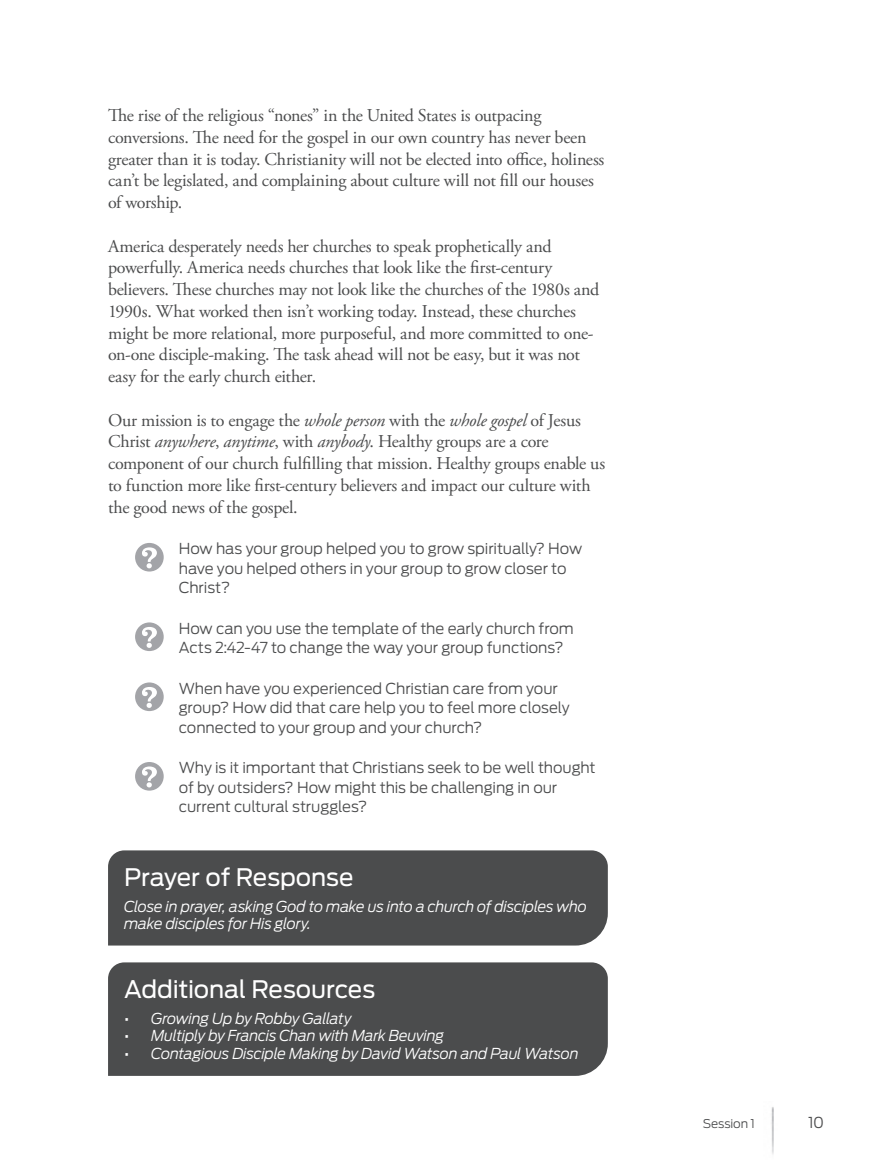
<style>
.page{position:relative;width:878px;height:1175px;background:#fff}
.page>*{position:absolute;margin:0;border:0;box-sizing:border-box;transform-origin:0 0}
.subhead9_box{font:24px "Antenna";letter-spacing:-.005em;color:#fff}
.body_no_indent{font:18px/21.8px "Adobe Garamond Pro";letter-spacing:-.015em;color:#4b4c4d}
.questions{font:300 15px/19.5px "Antenna";letter-spacing:-.01em;color:#4b4c4d}
.body4_box{font:italic 300 15px/17.2px "Antenna";letter-spacing:-.02em;color:#fff}
.t1{font:300 12px "Antenna";letter-spacing:-.01em;color:#4b4c4d}
.s1{font-style:italic}
.s2{font-weight:400;font-style:normal}
</style>
<div class="page">
<img style="left:771px;top:1107px;width:3px;height:47px">
<svg style="left:135px;top:543px;width:29px;height:28px"></svg>
<svg style="left:135px;top:622px;width:29px;height:29px"></svg>
<svg style="left:135px;top:682px;width:29px;height:29px"></svg>
<svg style="left:135px;top:762px;width:29px;height:28px"></svg>
<div style="left:108px;top:850px;width:500px;height:95px;background:#4b4c4d"></div>
<div style="left:108px;top:962px;width:500px;height:113px;background:#4b4c4d"></div>
<p class="body_no_indent" style="left:108px;top:105px;width:498px">The rise of the religious “nones” in the United States is outpacing conversions. The need for the gospel in our own country has never been greater than it is today. Christianity will not be elected into office, holiness can’t be legislated, and complaining about culture will not fill our houses of worship.</p>
<p class="body_no_indent" style="left:108px;top:236px;width:492px">America desperately needs her churches to speak prophetically and powerfully. America needs churches that look like the first-century believers. These churches may not look like the churches of the 1980s and 1990s. What worked then isn’t working today. Instead, these churches might be more relational, more purposeful, and more committed to one&shy;on-one disciple-making. The task ahead will not be easy, but it was not easy for the early church either.</p>
<p class="body_no_indent" style="left:108px;top:410px;width:498px">Our mission is to engage the <span class="s1">whole person</span> with the <span class="s1">whole gospel</span> of Jesus Christ <span class="s1">anywhere</span>, <span class="s1">anytime</span>, with <span class="s1">anybody</span>. Healthy groups are a core component of our church fulfilling that mission. Healthy groups enable us to function more like first-century believers and impact our culture with the good news of the gospel.</p>
<p class="questions" style="left:179px;top:539px;width:405px">How has your group helped you to grow spiritually? How have you helped others in your group to grow closer to<br>Christ?</p>
<p class="questions" style="left:179px;top:618px;width:396px">How can you use the template of the early church from<br>Acts 2:42-47 to change the way your group functions?</p>
<p class="questions" style="left:179px;top:678px;width:392px">When have you experienced Christian care from your group? How did that care help you to feel more closely connected to your group and your church?</p>
<p class="questions" style="left:179px;top:758px;width:418px">Why is it important that Christians seek to be well thought of by outsiders? How might this be challenging in our current cultural struggles?</p>
<p class="subhead9_box" style="left:124px;top:862px;width:231px">Prayer of Response</p>
<p class="body4_box" style="left:124px;top:897px;width:464px">Close in prayer, asking God to make us into a church of disciples who make disciples for His glory.</p>
<p class="subhead9_box" style="left:124px;top:974px;width:252px">Additional Resources</p>
<p class="body4_box" style="left:124px;top:1009px;width:229px"><span class="s2">•</span> Growing Up by Robby Gallaty</p>
<p class="body4_box" style="left:124px;top:1026px;width:321px"><span class="s2">•</span> Multiply by Francis Chan with Mark Beuving</p>
<p class="body4_box" style="left:124px;top:1044px;width:456px"><span class="s2">•</span> Contagious Disciple Making by David Watson and Paul Watson</p>
<p class="t1" style="left:703px;top:1116px;width:53px">Session 1</p>
<p class="questions" style="left:808px;top:1112px;width:17px">10</p>
</div>
